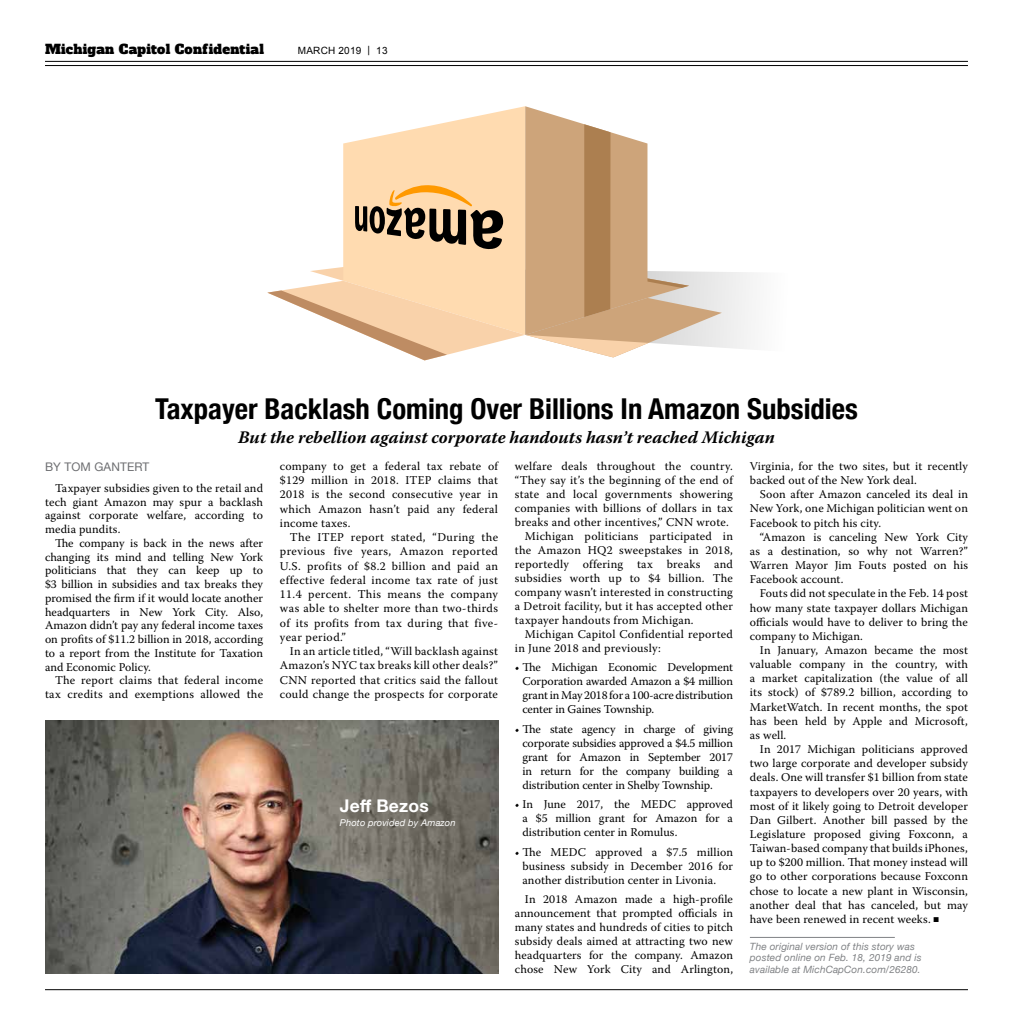
<style>
.page{position:relative;width:1013px;height:1035px;background:#fff}
.page>*{position:absolute;margin:0;border:0;box-sizing:border-box;transform-origin:0 0}
.t1{font:700 condensed 28.75px "Helvetica Neue";color:#000}
.t2{font:italic 700 17.5px "Warnock Pro";color:#000}
.t3{font:700 17.5px "Helvetica Neue";letter-spacing:.01em;color:#fff}
.t4{font:13.12px "Alfa Slab One";letter-spacing:.02em;color:#000}
.t5{font:11.88px/14.1px "Warnock Pro";letter-spacing:.015em;color:#000;text-align:justify}
.t6{font:11.88px "Helvetica Neue";letter-spacing:.01em;color:#6d6e71}
.t7{font:italic 10px/11.6px "Helvetica Neue";letter-spacing:.01em;color:#808285}
.t8{font:10px "Arial";letter-spacing:.02em;color:#000}
.t9{font:italic 9.38px "Helvetica Neue";letter-spacing:.01em;color:#fff}
</style>
<div class="page">
<hr style="left:45px;top:61px;width:923px;height:1px;background:#000">
<hr style="left:45px;top:65px;width:923px;height:1px;background:#000">
<hr style="left:45px;top:989px;width:923px;height:1px;background:#000">
<hr style="left:750px;top:937px;width:144px;height:1px;background:#808285">
<img style="left:45px;top:721px;width:453px;height:252px">
<svg style="left:267px;top:106px;width:487px;height:254px"></svg>
<p class="t4" style="left:45px;top:41px;width:220px">Michigan Capitol Confidential</p>
<p class="t8" style="left:298px;top:44px;width:91px">MARCH 2019 | 13</p>
<h1 class="t1" style="left:155px;top:385px;width:704px">Taxpayer Backlash Coming Over Billions In Amazon Subsidies</h1>
<h2 class="t2" style="left:238px;top:426px;width:538px">But the rebellion against corporate handouts hasn’t reached Michigan</h2>
<p class="t6" style="left:45px;top:459px;width:106px">BY TOM GANTERT</p>
<p class="t5" style="left:45px;top:481px;width:219px;line-height:13.8px;text-indent:10px">Taxpayer subsidies given to the retail and tech giant Amazon may spur a backlash against corporate welfare, according to media pundits.</p>
<p class="t5" style="left:45px;top:536px;width:219px;line-height:13.8px;text-indent:10px">The company is back in the news after changing its mind and telling New York politicians that they can keep up to $3 billion in subsidies and tax breaks they promised the firm if it would locate another headquarters in New York City. Also, Amazon didn’t pay any federal income taxes on profits of $11.2 billion in 2018, according to a report from the Institute for Taxation and Economic Policy.</p>
<p class="t5" style="left:45px;top:673px;width:219px;line-height:13.8px;text-align:right">The report claims that federal income tax credits and exemptions allowed the</p>
<p class="t5" style="left:280px;top:459px;width:219px">company to get a federal tax rebate of $129 million in 2018. ITEP claims that 2018 is the second consecutive year in which Amazon hasn’t paid any federal income taxes.</p>
<p class="t5" style="left:280px;top:530px;width:219px;text-indent:10px">The ITEP report stated, “During the previous five years, Amazon reported U.S. profits of $8.2 billion and paid an effective federal income tax rate of just 11.4 percent. This means the company was able to shelter more than two-thirds of its profits from tax during that five&shy;year period.”</p>
<p class="t5" style="left:280px;top:644px;width:219px;text-indent:10px">In an article titled, “Will backlash against Amazon’s NYC tax breaks kill other deals?” CNN reported that critics said the fallout could change the prospects for corporate</p>
<h2 class="t3" style="left:340px;top:792px;width:90px">Jeff Bezos</h2>
<p class="t9" style="left:340px;top:816px;width:117px">Photo provided by Amazon</p>
<p class="t5" style="left:515px;top:459px;width:219px">welfare deals throughout the country.</p>
<p class="t5" style="left:515px;top:473px;width:219px">“They say it’s the beginning of the end of</p>
<p class="t5" style="left:515px;top:487px;width:219px">state and local governments showering</p>
<p class="t5" style="left:515px;top:501px;width:219px">companies with billions of dollars in tax</p>
<p class="t5" style="left:515px;top:515px;width:215px">breaks and other incentives,” CNN wrote.</p>
<p class="t5" style="left:525px;top:529px;width:209px">Michigan politicians participated in</p>
<p class="t5" style="left:515px;top:543px;width:219px">the Amazon HQ2 sweepstakes in 2018,</p>
<p class="t5" style="left:515px;top:557px;width:219px">reportedly offering tax breaks and</p>
<p class="t5" style="left:515px;top:571px;width:219px">subsidies worth up to $4 billion. The</p>
<p class="t5" style="left:515px;top:585px;width:219px">company wasn’t interested in constructing</p>
<p class="t5" style="left:515px;top:599px;width:219px">a Detroit facility, but it has accepted other</p>
<p class="t5" style="left:515px;top:613px;width:180px">taxpayer handouts from Michigan.</p>
<p class="t5" style="left:525px;top:627px;width:209px">Michigan Capitol Confidential reported</p>
<p class="t5" style="left:515px;top:641px;width:147px">in June 2018 and previously:</p>
<p class="t5" style="left:522px;top:660px;width:212px;text-indent:-8px">• The Michigan Economic Development Corporation awarded Amazon a $4 million grant in May 2018 for a 100-acre distribution center in Gaines Township.</p>
<p class="t5" style="left:522px;top:722px;width:212px;text-indent:-8px">• The state agency in charge of giving corporate subsidies approved a $4.5 million grant for Amazon in September 2017 in return for the company building a distribution center in Shelby Township.</p>
<p class="t5" style="left:522px;top:797px;width:212px;text-indent:-8px">• In June 2017, the MEDC approved a $5 million grant for Amazon for a distribution center in Romulus.</p>
<p class="t5" style="left:522px;top:845px;width:212px;text-indent:-8px">• The MEDC approved a $7.5 million business subsidy in December 2016 for another distribution center in Livonia.</p>
<p class="t5" style="left:515px;top:892px;width:219px;text-indent:10px">In 2018 Amazon made a high-profile announcement that prompted officials in many states and hundreds of cities to pitch subsidy deals aimed at attracting two new headquarters for the company. Amazon chose New York City and Arlington,</p>
<p class="t5" style="left:750px;top:459px;width:219px">Virginia, for the two sites, but it recently backed out of the New York deal.</p>
<p class="t5" style="left:750px;top:487px;width:219px;text-indent:10px">Soon after Amazon canceled its deal in New York, one Michigan politician went on Facebook to pitch his city.</p>
<p class="t5" style="left:750px;top:530px;width:219px;text-indent:10px">“Amazon is canceling New York City as a destination, so why not Warren?” Warren Mayor Jim Fouts posted on his Facebook account.</p>
<p class="t5" style="left:750px;top:586px;width:220px;text-indent:10px">Fouts did not speculate in the Feb. 14 post how many state taxpayer dollars Michigan officials would have to deliver to bring the company to Michigan.</p>
<p class="t5" style="left:750px;top:643px;width:219px;text-indent:10px">In January, Amazon became the most valuable company in the country, with a market capitalization (the value of all its stock) of $789.2 billion, according to MarketWatch. In recent months, the spot has been held by Apple and Microsoft, as well.</p>
<p class="t5" style="left:750px;top:742px;width:220px;text-indent:10px">In 2017 Michigan politicians approved two large corporate and developer subsidy deals. One will transfer $1 billion from state taxpayers to developers over 20 years, with most of it likely going to Detroit developer Dan Gilbert. Another bill passed by the Legislature proposed giving Foxconn, a Taiwan-based company that builds iPhones, up to $200 million. That money instead will go to other corporations because Foxconn chose to locate a new plant in Wisconsin, another deal that has canceled, but may have been renewed in recent weeks.</p>
<p class="t7" style="left:750px;top:941px;width:173px">The original version of this story was posted online on Feb. 18, 2019 and is available at MichCapCon.com/26280.</p>
</div>
